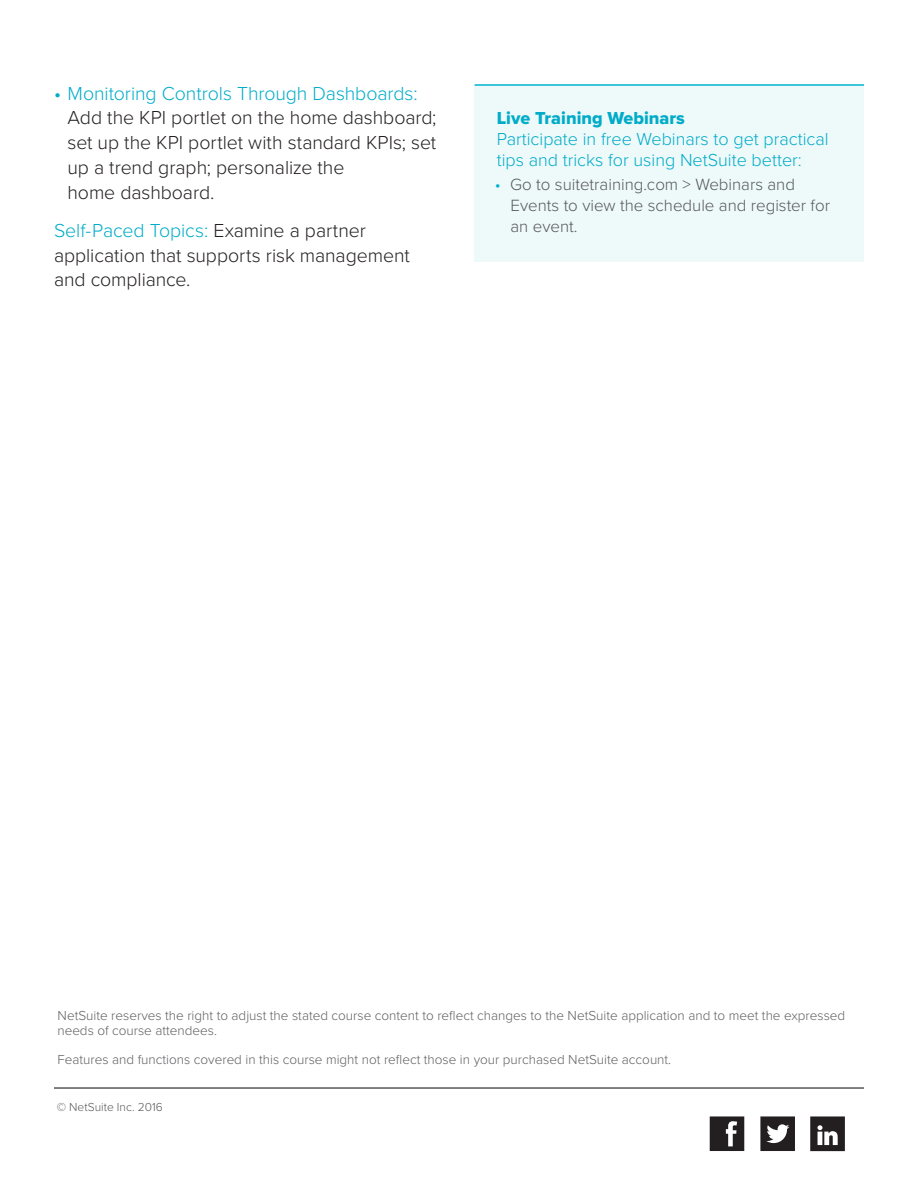
<style>
.page{position:relative;width:918px;height:1188px;background:#fff}
.page>*{position:absolute;margin:0;border:0;box-sizing:border-box;transform-origin:0 0}
.t1{font:300 19.5px/24.8px "Proxima Nova";letter-spacing:-.005em;color:#231f20}
.t2{font:300 18px/21px "Proxima Nova";color:#00acc8}
.t3{font:18px "Proxima Nova Extrabld";color:#00acc8}
.t4{font:300 16.8px/21px "Proxima Nova";color:#57585a}
.t5{font:300 13.5px/15px "Proxima Nova";color:#5f5f62}
.t6{font:300 12px "Proxima Nova";color:#57585a}
.s1{font-weight:400;color:#00acc8}
.s2{color:#00acc8}
.s3{color:#00b3cd}
</style>
<div class="page">
<div style="left:475px;top:85px;width:389px;height:176px;background:#eef9fa"></div>
<hr style="left:475px;top:84px;width:389px;height:2px;background:#00b3cd">
<hr style="left:54px;top:1087px;width:810px;height:2px;background:#57585a">
<svg style="left:710px;top:1116px;width:34px;height:35px"></svg>
<svg style="left:760px;top:1116px;width:35px;height:35px"></svg>
<svg style="left:810px;top:1116px;width:35px;height:35px"></svg>
<p class="t1" style="left:67px;top:81px;width:371px;text-indent:-13px"><span class="s1">•</span> <span class="s2">Monitoring Controls Through Dashboards:<br></span>Add the KPI portlet on the home dashboard; set up the KPI portlet with standard KPIs; set up a trend graph; personalize the<br>home dashboard.</p>
<p class="t1" style="left:54px;top:218px;width:357px"><span class="s2">Self-Paced Topics:</span> Examine a partner application that supports risk management and compliance.</p>
<p class="t3" style="left:497px;top:107px;width:190px">Live Training Webinars</p>
<p class="t2" style="left:497px;top:129px;width:333px">Participate in free Webinars to get practical tips and tricks for using NetSuite better:</p>
<p class="t4" style="left:511px;top:174px;width:321px;text-indent:-16px"><span class="s3">•</span> Go to suitetraining.com &gt; Webinars and<br>Events to view the schedule and register for an event.</p>
<p class="t5" style="left:57px;top:1008px;width:789px">NetSuite reserves the right to adjust the stated course content to reflect changes to the NetSuite application and to meet the expressed needs of course attendees.</p>
<p class="t5" style="left:58px;top:1052px;width:615px">Features and functions covered in this course might not reflect those in your purchased NetSuite account.</p>
<p class="t6" style="left:57px;top:1100px;width:107px">© NetSuite Inc. 2016</p>
</div>
